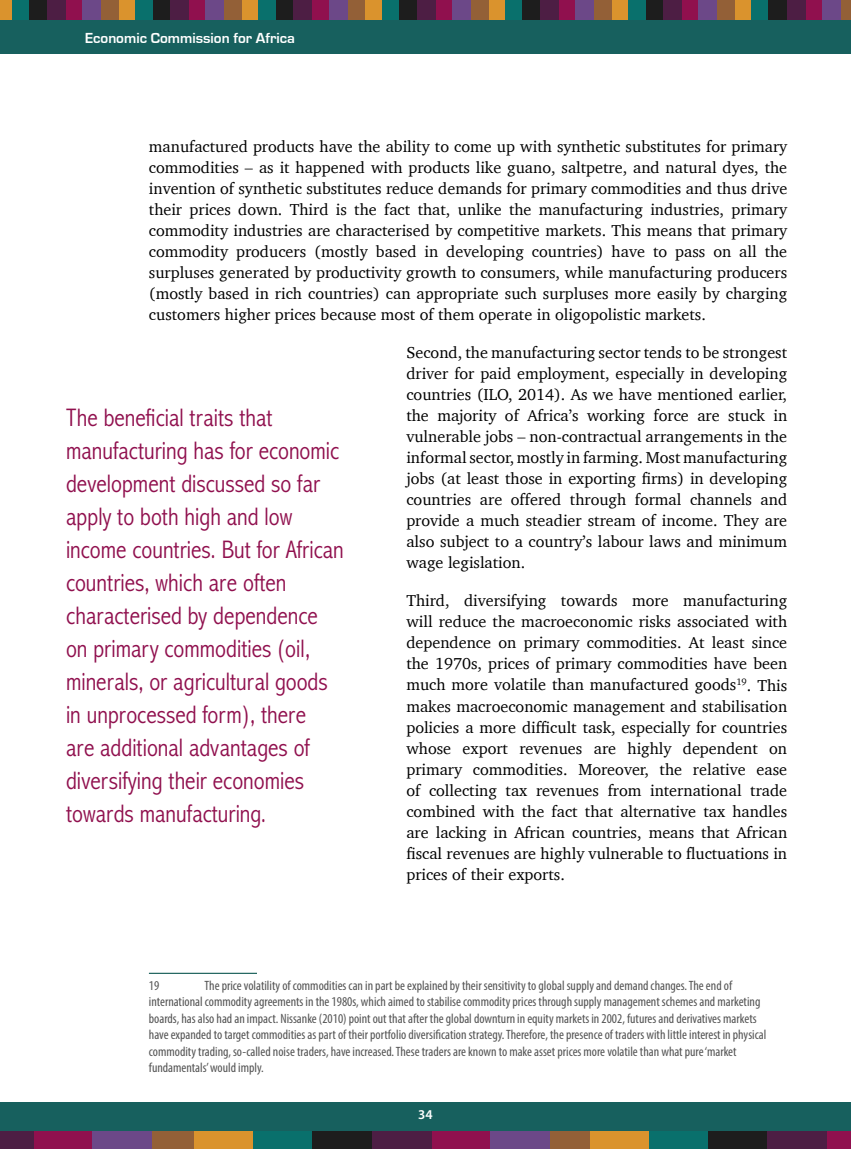
<style>
.page{position:relative;width:851px;height:1149px;background:#fff}
.page>*{position:absolute;margin:0;border:0;box-sizing:border-box;transform-origin:0 0}
.t1{font:300 condensed 25.5px/33px "Abadi MT Pro";color:#90104e}
.t2{font:16.2px/21px "Charter";color:#000;text-align:justify}
.t3{font:700 15px "Eurostile";color:#fff}
.t4{font:condensed 13.5px/16.5px "Myriad Pro";color:#535353}
.t5{font:600 13.5px "Myriad Pro";color:#fff}
</style>
<div class="page">
<hr style="left:149px;top:972px;width:108px;height:1px;background:#004f48">
<div style="left:0;top:0;width:850px;height:54px;background:#17605e"></div>
<div style="left:839px;top:0;width:11px;height:20px;background:#936037"></div>
<div style="left:733px;top:0;width:19px;height:20px;background:#da932d"></div>
<div style="left:716px;top:0;width:18px;height:20px;background:#936037"></div>
<div style="left:804px;top:0;width:18px;height:20px;background:#90104e"></div>
<div style="left:751px;top:0;width:19px;height:20px;background:#09706c"></div>
<div style="left:768px;top:0;width:19px;height:20px;background:#1d1d1d"></div>
<div style="left:787px;top:0;width:18px;height:20px;background:#4d1e44"></div>
<div style="left:821px;top:0;width:19px;height:20px;background:#6c4888"></div>
<div style="left:610px;top:0;width:19px;height:20px;background:#da932d"></div>
<div style="left:593px;top:0;width:18px;height:20px;background:#936037"></div>
<div style="left:681px;top:0;width:18px;height:20px;background:#90104e"></div>
<div style="left:628px;top:0;width:18px;height:20px;background:#09706c"></div>
<div style="left:645px;top:0;width:19px;height:20px;background:#1d1d1d"></div>
<div style="left:663px;top:0;width:19px;height:20px;background:#4d1e44"></div>
<div style="left:698px;top:0;width:19px;height:20px;background:#6c4888"></div>
<div style="left:487px;top:0;width:19px;height:20px;background:#da932d"></div>
<div style="left:469px;top:0;width:19px;height:20px;background:#936037"></div>
<div style="left:557px;top:0;width:19px;height:20px;background:#90104e"></div>
<div style="left:505px;top:0;width:18px;height:20px;background:#09706c"></div>
<div style="left:522px;top:0;width:19px;height:20px;background:#1d1d1d"></div>
<div style="left:540px;top:0;width:18px;height:20px;background:#4d1e44"></div>
<div style="left:575px;top:0;width:19px;height:20px;background:#6c4888"></div>
<div style="left:364px;top:0;width:18px;height:20px;background:#da932d"></div>
<div style="left:346px;top:0;width:19px;height:20px;background:#936037"></div>
<div style="left:434px;top:0;width:19px;height:20px;background:#90104e"></div>
<div style="left:382px;top:0;width:18px;height:20px;background:#09706c"></div>
<div style="left:399px;top:0;width:19px;height:20px;background:#1d1d1d"></div>
<div style="left:417px;top:0;width:18px;height:20px;background:#4d1e44"></div>
<div style="left:452px;top:0;width:18px;height:20px;background:#6c4888"></div>
<div style="left:241px;top:0;width:18px;height:20px;background:#da932d"></div>
<div style="left:223px;top:0;width:19px;height:20px;background:#936037"></div>
<div style="left:311px;top:0;width:19px;height:20px;background:#90104e"></div>
<div style="left:258px;top:0;width:19px;height:20px;background:#09706c"></div>
<div style="left:276px;top:0;width:18px;height:20px;background:#1d1d1d"></div>
<div style="left:294px;top:0;width:18px;height:20px;background:#4d1e44"></div>
<div style="left:329px;top:0;width:18px;height:20px;background:#6c4888"></div>
<div style="left:118px;top:0;width:18px;height:20px;background:#da932d"></div>
<div style="left:100px;top:0;width:18px;height:20px;background:#936037"></div>
<div style="left:188px;top:0;width:18px;height:20px;background:#90104e"></div>
<div style="left:135px;top:0;width:19px;height:20px;background:#09706c"></div>
<div style="left:153px;top:0;width:18px;height:20px;background:#1d1d1d"></div>
<div style="left:170px;top:0;width:19px;height:20px;background:#4d1e44"></div>
<div style="left:206px;top:0;width:18px;height:20px;background:#6c4888"></div>
<div style="left:0;top:0;width:13px;height:20px;background:#da932d"></div>
<div style="left:65px;top:0;width:18px;height:20px;background:#90104e"></div>
<div style="left:12px;top:0;width:18px;height:20px;background:#09706c"></div>
<div style="left:30px;top:0;width:18px;height:20px;background:#1d1d1d"></div>
<div style="left:47px;top:0;width:19px;height:20px;background:#4d1e44"></div>
<div style="left:82px;top:0;width:19px;height:20px;background:#6c4888"></div>
<div style="left:0;top:1101px;width:850px;height:47px;background:#17605e"></div>
<div style="left:589px;top:1131px;width:59px;height:17px;background:#da932d"></div>
<div style="left:530px;top:1131px;width:59px;height:17px;background:#936037"></div>
<div style="left:826px;top:1131px;width:24px;height:17px;background:#90104e"></div>
<div style="left:649px;top:1131px;width:59px;height:17px;background:#09706c"></div>
<div style="left:708px;top:1131px;width:59px;height:17px;background:#1d1d1d"></div>
<div style="left:767px;top:1131px;width:59px;height:17px;background:#4d1e44"></div>
<div style="left:194px;top:1131px;width:59px;height:17px;background:#da932d"></div>
<div style="left:134px;top:1131px;width:60px;height:17px;background:#936037"></div>
<div style="left:431px;top:1131px;width:59px;height:17px;background:#90104e"></div>
<div style="left:253px;top:1131px;width:60px;height:17px;background:#09706c"></div>
<div style="left:312px;top:1131px;width:60px;height:17px;background:#1d1d1d"></div>
<div style="left:372px;top:1131px;width:59px;height:17px;background:#4d1e44"></div>
<div style="left:490px;top:1131px;width:59px;height:17px;background:#6c4888"></div>
<div style="left:33px;top:1131px;width:59px;height:17px;background:#90104e"></div>
<div style="left:0;top:1131px;width:33px;height:17px;background:#4d1e44"></div>
<div style="left:92px;top:1131px;width:59px;height:17px;background:#6c4888"></div>
<p class="t3" style="left:85px;top:30px;width:211px">Economic Commission for Africa</p>
<p class="t2" style="left:149px;top:136px;width:639px">manufactured products have the ability to come up with synthetic substitutes for primary commodities – as it happened with products like guano, saltpetre, and natural dyes, the invention of synthetic substitutes reduce demands for primary commodities and thus drive their prices down. Third is the fact that, unlike the manufacturing industries, primary commodity industries are characterised by competitive markets. This means that primary commodity producers (mostly based in developing countries) have to pass on all the surpluses generated by productivity growth to consumers, while manufacturing producers (mostly based in rich countries) can appropriate such surpluses more easily by charging customers higher prices because most of them operate in oligopolistic markets.</p>
<p class="t2" style="left:406px;top:342px;width:382px">Second, the manufacturing sector tends to be strongest driver for paid employment, especially in developing countries (ILO, 2014). As we have mentioned earlier, the majority of Africa’s working force are stuck in vulnerable jobs – non-contractual arrangements in the informal sector, mostly in farming. Most manufacturing jobs (at least those in exporting firms) in developing countries are offered through formal channels and provide a much steadier stream of income. They are also subject to a country’s labour laws and minimum wage legislation.</p>
<p class="t2" style="left:406px;top:590px;width:382px">Third, diversifying towards more manufacturing will reduce the macroeconomic risks associated with dependence on primary commodities. At least since the 1970s, prices of primary commodities have been much more volatile than manufactured goods<sup>19</sup>. This makes macroeconomic management and stabilisation policies a more difficult task, especially for countries whose export revenues are highly dependent on primary commodities. Moreover, the relative ease of collecting tax revenues from international trade combined with the fact that alternative tax handles are lacking in African countries, means that African fiscal revenues are highly vulnerable to fluctuations in prices of their exports.</p>
<p class="t1" style="left:66px;top:401px;width:279px">The beneficial traits that manufacturing has for economic development discussed so far apply to both high and low income countries. But for African countries, which are often characterised by dependence on primary commodities (oil, minerals, or agricultural goods in unprocessed form), there<br>are additional advantages of diversifying their economies towards manufacturing.</p>
<p class="t4" style="left:149px;top:976px;width:618px;text-indent:56px">The price volatility of commodities can in part be explained by their sensitivity to global supply and demand changes. The end of international commodity agreements in the 1980s, which aimed to stabilise commodity prices through supply management schemes and marketing boards, has also had an impact. Nissanke (2010) point out that after the global downturn in equity markets in 2002, futures and derivatives markets have expanded to target commodities as part of their portfolio diversification strategy. Therefore, the presence of traders with little interest in physical commodity trading, so-called noise traders, have increased. These traders are known to make asset prices more volatile than what pure ‘market fundamentals’ would imply.</p>
<p class="t4" style="left:149px;top:976px;width:12px">19</p>
<p class="t5" style="left:418px;top:1105px;width:16px">34</p>
</div>
